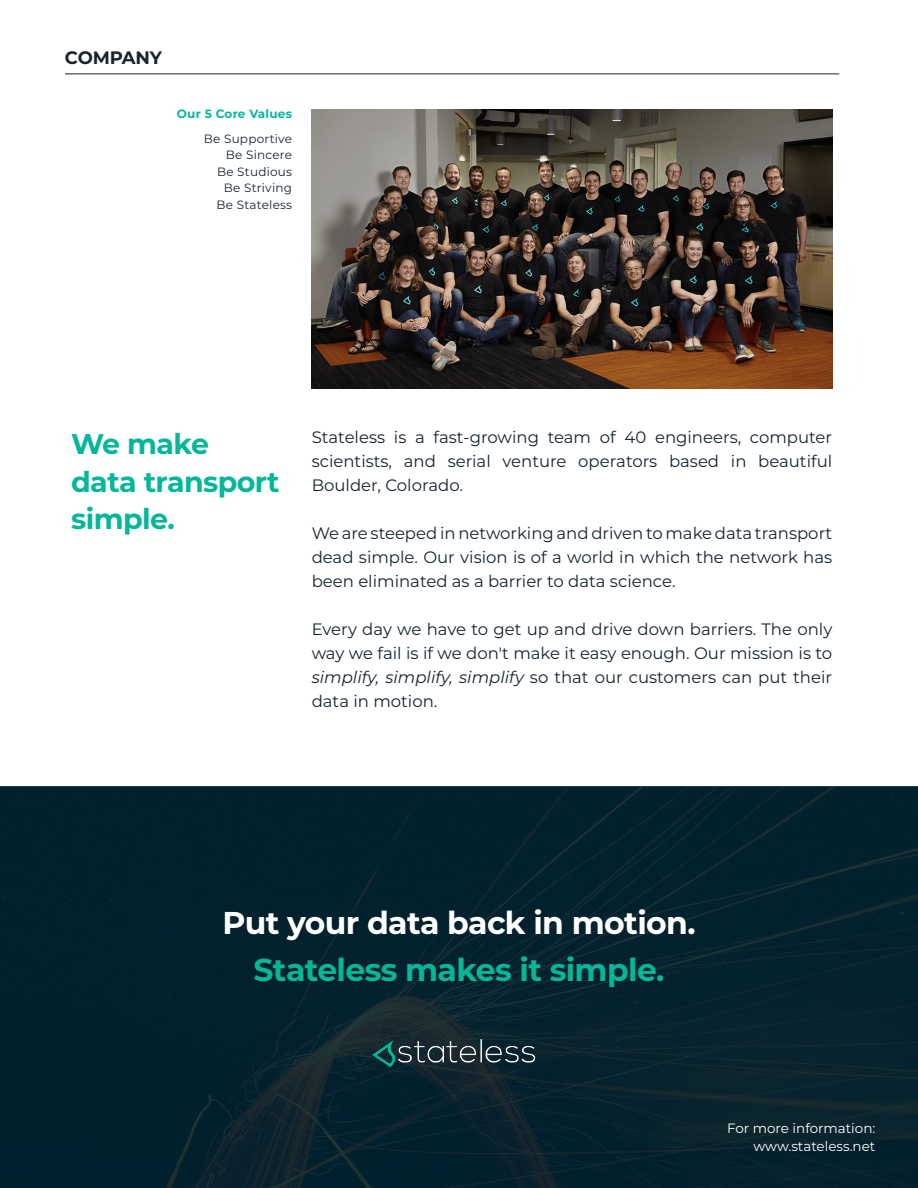
<style>
.page{position:relative;width:918px;height:1188px;background:#fff}
.page>*{position:absolute;margin:0;border:0;box-sizing:border-box;transform-origin:0 0}
.Large_Number{font:700 31.5px "Montserrat";letter-spacing:-.02em;color:#fff}
.Large_Number-2{font:700 31.5px "Montserrat";letter-spacing:-.02em;color:#05b799}
.Large_Number-3{font:700 28.5px/37.5px "Montserrat";letter-spacing:-.02em;color:#05b799}
.Title_-_Align_Left{font:700 18px "Montserrat";letter-spacing:-.01em;color:#16242e}
.Body_Text{font:16.5px/24px "Montserrat";color:#16242e;text-align:justify}
.Body_Text-2{font:13.5px "Montserrat";color:#fff}
.Image_Caption{font:12px "Montserrat";letter-spacing:.02em;color:#16242e}
.Image_Caption-2{font:700 12px "Montserrat";letter-spacing:.02em;color:#05b799}
.s1{font-style:italic}
</style>
<div class="page">
<hr style="left:65px;top:74px;width:774px;height:1px;background:#16242e">
<div style="left:0;top:786px;width:918px;height:402px;background:#012533"></div>
<img style="left:373px;top:1034px;width:172px;height:39px">
<img style="left:312px;top:109px;width:520px;height:280px">
<p class="Title_-_Align_Left" style="left:65px;top:45px;width:99px">COMPANY</p>
<p class="Image_Caption-2" style="left:177px;top:105px;width:117px">Our 5 Core Values</p>
<p class="Image_Caption" style="left:204px;top:130px;width:90px">Be Supportive</p>
<p class="Image_Caption" style="left:226px;top:147px;width:68px">Be Sincere</p>
<p class="Image_Caption" style="left:217px;top:163px;width:76px">Be Studious</p>
<p class="Image_Caption" style="left:224px;top:180px;width:70px">Be Striving</p>
<p class="Image_Caption" style="left:217px;top:196px;width:77px">Be Stateless</p>
<p class="Large_Number-3" style="left:71px;top:424px;width:210px">We make data transport simple.</p>
<p class="Body_Text" style="left:312px;top:424px;width:522px">Stateless is a fast-growing team of 40 engineers, computer scientists, and serial venture operators based in beautiful Boulder, Colorado.</p>
<p class="Body_Text" style="left:312px;top:520px;width:522px">We are steeped in networking and driven to make data transport dead simple. Our vision is of a world in which the network has been eliminated as a barrier to data science.</p>
<p class="Body_Text" style="left:312px;top:616px;width:522px">Every day we have to get up and drive down barriers. The only way we fail is if we don't make it easy enough. Our mission is to <span class="s1">simplify, simplify, simplify</span> so that our customers can put their data in motion.</p>
<p class="Large_Number" style="left:222px;top:900px;width:475px">Put your data back in motion.</p>
<p class="Large_Number-2" style="left:253px;top:947px;width:413px">Stateless makes it simple.</p>
<p class="Body_Text-2" style="left:727px;top:1119px;width:150px">For more information:</p>
<p class="Body_Text-2" style="left:753px;top:1137px;width:123px">www.stateless.net</p>
</div>
